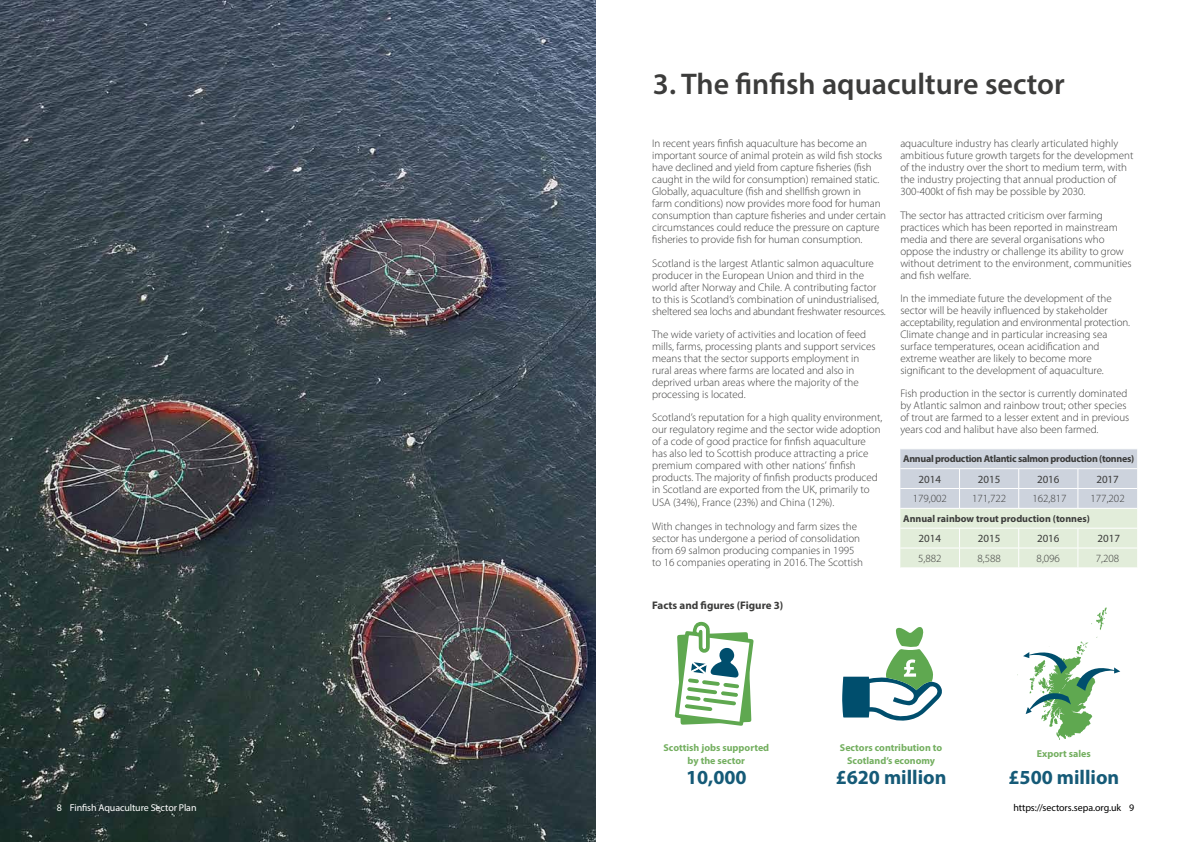
<style>
.page{position:relative;width:1191px;height:842px;background:#fff}
.page>*{position:absolute;margin:0;border:0;box-sizing:border-box;transform-origin:0 0}
.t1{font:600 30px "Myriad Pro";color:#3c3c3b}
.t2{font:700 20px "Myriad Pro";color:#155a77}
.t3{font:300 11px/12px "Myriad Pro";color:#3c3c3b}
.t4{font:11px "Myriad Pro";color:#3c3c3b}
.t5{font:700 11px "Myriad Pro";color:#3c3c3b}
.t6{font:700 10px/13px "Myriad Pro";color:#74af60;text-align:center}
.t7{font:700 10px "Myriad Pro";letter-spacing:-.03em;color:#3c3c3b}
.t8{font:700 10px "Myriad Pro";color:#3c3c3b}
.t9{font:10px "Myriad Pro";letter-spacing:-.01em;color:#fff}
.t10{font:10px "Myriad Pro";letter-spacing:-.01em;color:#000}
</style>
<div class="page">
<svg style="left:1017px;top:607px;width:103px;height:133px"></svg>
<img style="left:0;top:0;width:595px;height:842px">
<svg style="left:900px;top:450px;width:237px;height:118px;background:#d8e0dc"></svg>
<hr style="left:900px;top:468px;width:59px;height:1px;background:#fff">
<hr style="left:959px;top:468px;width:59px;height:1px;background:#fff">
<hr style="left:1018px;top:468px;width:60px;height:1px;background:#fff">
<hr style="left:1078px;top:468px;width:59px;height:1px;background:#fff">
<hr style="left:900px;top:488px;width:59px;height:1px;background:#fff">
<hr style="left:959px;top:488px;width:59px;height:1px;background:#fff">
<hr style="left:1018px;top:488px;width:60px;height:1px;background:#fff">
<hr style="left:1078px;top:488px;width:59px;height:1px;background:#fff">
<hr style="left:900px;top:508px;width:59px;height:1px;background:#fff">
<hr style="left:959px;top:508px;width:59px;height:1px;background:#fff">
<hr style="left:1018px;top:508px;width:60px;height:1px;background:#fff">
<hr style="left:1078px;top:508px;width:59px;height:1px;background:#fff">
<hr style="left:900px;top:528px;width:59px;height:1px;background:#fff">
<hr style="left:959px;top:528px;width:59px;height:1px;background:#fff">
<hr style="left:1018px;top:528px;width:60px;height:1px;background:#fff">
<hr style="left:1078px;top:528px;width:59px;height:1px;background:#fff">
<hr style="left:900px;top:548px;width:59px;height:1px;background:#fff">
<hr style="left:959px;top:548px;width:59px;height:1px;background:#fff">
<hr style="left:1018px;top:548px;width:60px;height:1px;background:#fff">
<hr style="left:1078px;top:548px;width:59px;height:1px;background:#fff">
<svg style="left:674px;top:622px;width:79px;height:104px"></svg>
<svg style="left:842px;top:627px;width:100px;height:94px"></svg>
<p class="t9" style="left:57px;top:802px;width:141px">8 Finfish Aquaculture Sector Plan</p>
<h1 class="t1" style="left:653px;top:65px;width:413px">3. The finfish aquaculture sector</h1>
<p class="t3" style="left:652px;top:137px;width:235px">In recent years finfish aquaculture has become an important source of animal protein as wild fish stocks have declined and yield from capture fisheries (fish caught in the wild for consumption) remained static.<br>Globally, aquaculture (fish and shellfish grown in<br>farm conditions) now provides more food for human consumption than capture fisheries and under certain circumstances could reduce the pressure on capture fisheries to provide fish for human consumption.</p>
<p class="t3" style="left:652px;top:257px;width:235px">Scotland is the largest Atlantic salmon aquaculture producer in the European Union and third in the world after Norway and Chile. A contributing factor to this is Scotland’s combination of unindustrialised, sheltered sea lochs and abundant freshwater resources.</p>
<p class="t3" style="left:652px;top:328px;width:225px">The wide variety of activities and location of feed mills, farms, processing plants and support services means that the sector supports employment in rural areas where farms are located and also in deprived urban areas where the majority of the processing is located.</p>
<p class="t3" style="left:652px;top:411px;width:232px">Scotland’s reputation for a high quality environment, our regulatory regime and the sector wide adoption of a code of good practice for finfish aquaculture has also led to Scottish produce attracting a price premium compared with other nations’ finfish products. The majority of finfish products produced in Scotland are exported from the UK, primarily to</p>
<p class="t3" style="left:652px;top:491px;width:206px;line-height:23.3px">USA (34%), France (23%) and China (12%).<br>With changes in technology and farm sizes the</p>
<p class="t3" style="left:652px;top:532px;width:212px">sector has undergone a period of consolidation from 69 salmon producing companies in 1995 to 16 companies operating in 2016. The Scottish</p>
<p class="t5" style="left:652px;top:598px;width:133px">Facts and figures (Figure 3)</p>
<p class="t3" style="left:900px;top:137px;width:235px">aquaculture industry has clearly articulated highly ambitious future growth targets for the development of the industry over the short to medium term, with the industry projecting that annual production of 300-400kt of fish may be possible by 2030.</p>
<p class="t3" style="left:900px;top:209px;width:233px">The sector has attracted criticism over farming practices which has been reported in mainstream media and there are several organisations who oppose the industry or challenge its ability to grow without detriment to the environment, communities and fish welfare.</p>
<p class="t3" style="left:900px;top:292px;width:231px">In the immediate future the development of the sector will be heavily influenced by stakeholder acceptability, regulation and environmental protection.<br>Climate change and in particular increasing sea surface temperatures, ocean acidification and extreme weather are likely to become more significant to the development of aquaculture.</p>
<p class="t3" style="left:900px;top:387px;width:230px">Fish production in the sector is currently dominated by Atlantic salmon and rainbow trout; other species of trout are farmed to a lesser extent and in previous years cod and halibut have also been farmed.</p>
<p class="t7" style="left:903px;top:452px;width:232px">Annual production Atlantic salmon production (tonnes)</p>
<p class="t4" style="left:918px;top:472px;width:24px">2014</p>
<p class="t4" style="left:977px;top:472px;width:24px">2015</p>
<p class="t4" style="left:1037px;top:472px;width:24px">2016</p>
<p class="t4" style="left:1096px;top:472px;width:24px">2017</p>
<p class="t3" style="left:912px;top:493px;width:36px">179,002</p>
<p class="t3" style="left:972px;top:493px;width:36px">171,722</p>
<p class="t3" style="left:1032px;top:493px;width:36px">162,817</p>
<p class="t3" style="left:1090px;top:493px;width:36px">177,202</p>
<p class="t8" style="left:903px;top:512px;width:188px">Annual rainbow trout production (tonnes)</p>
<p class="t4" style="left:918px;top:532px;width:24px">2014</p>
<p class="t4" style="left:977px;top:532px;width:24px">2015</p>
<p class="t4" style="left:1037px;top:532px;width:24px">2016</p>
<p class="t4" style="left:1097px;top:532px;width:24px">2017</p>
<p class="t3" style="left:918px;top:552px;width:25px">5,882</p>
<p class="t3" style="left:977px;top:552px;width:25px">8,588</p>
<p class="t3" style="left:1036px;top:552px;width:25px">8,096</p>
<p class="t3" style="left:1096px;top:552px;width:25px">7,208</p>
<p class="t6" style="left:663px;top:740px;width:107px">Scottish jobs supported by the sector</p>
<p class="t6" style="left:840px;top:740px;width:104px">Sectors contribution to<br>Scotland’s economy</p>
<p class="t6" style="left:1037px;top:747px;width:55px">Export sales</p>
<h2 class="t2" style="left:686px;top:765px;width:62px">10,000</h2>
<h2 class="t2" style="left:835px;top:765px;width:112px">£620 million</h2>
<h2 class="t2" style="left:1008px;top:765px;width:112px">£500 million</h2>
<p class="t10" style="left:1013px;top:802px;width:122px">https://sectors.sepa.org.uk 9</p>
</div>
